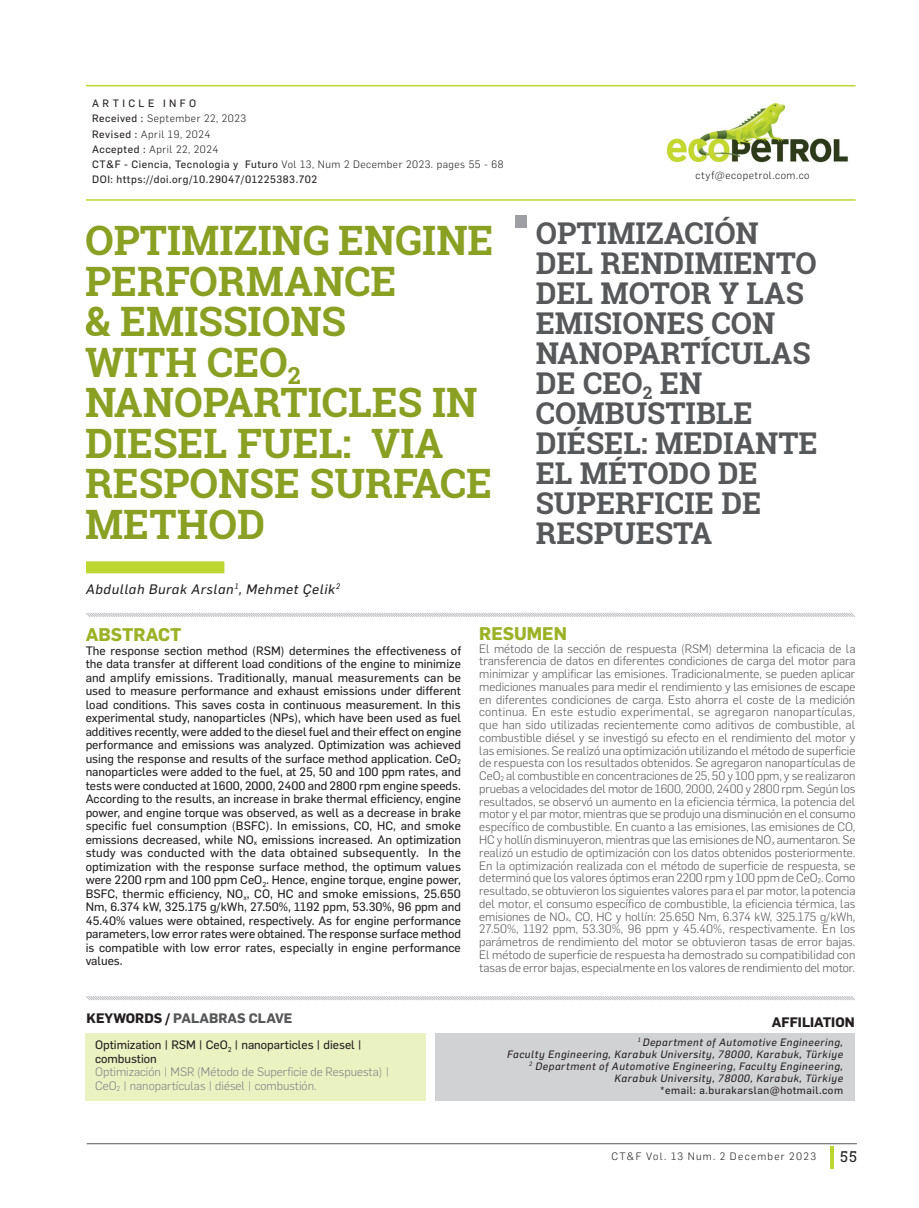
<style>
.page{position:relative;width:919px;height:1208px;background:#fff}
.page>*{position:absolute;margin:0;border:0;box-sizing:border-box;transform-origin:0 0}
.Headline{font:700 40.5px/40.5px "Roboto Slab";color:#8aa022}
.Título_en_español{font:700 30px/30px "Roboto Slab";color:#57585a}
.COMIEN{font:700 18px "Flama";color:#9cb226}
.Details_Indent{font:15px "Roboto Slab";color:#231f20}
.Info_Text_7{font:italic 13.5px "Flama Basic";letter-spacing:.05em;color:#231f20}
.COMIEN-2{font:700 13.5px "Flama";color:#57585a}
.COMIEN-3{font:700 13.5px "Flama";color:#231f20}
.COMIEN-4{font:300 12px/12.8px "Flama";letter-spacing:-.005em;color:#57585a;text-align:justify}
.COMIEN-5{font:12px/13.5px "Flama Basic";color:#231f20;text-align:justify}
.COMIEN-6{font:300 12px/13.5px "Flama";color:#808285}
.Info_Text_7-2{font:italic 10.5px "Flama";letter-spacing:.05em;color:#231f20}
.Info_Text_7-3{font:300 10.5px "Flama";letter-spacing:.05em;color:#231f20}
.Info_Text_7-4{font:10.5px "Flama Basic";letter-spacing:.05em;color:#231f20}
.Details_Indent-2{font:300 10.5px "Flama";letter-spacing:.125em;color:#231f20}
.Info_Text_7-5{font:10.5px "Flama Basic";letter-spacing:.325em;color:#231f20}
.s1{font-family:"Flama Basic";font-weight:400}
.s2{font-size:6.9px}
.s3{color:#231f20}
</style>
<div class="page">
<svg style="left:830px;top:1146px;width:3px;height:22px"></svg>
<hr style="left:87px;top:1143px;width:769px;height:1px;background:#57585a">
<hr style="left:86px;top:85px;width:769px;height:1px;background:#bed630">
<hr style="left:86px;top:199px;width:769px;height:2px;background:#bed630">
<img style="left:667px;top:103px;width:181px;height:60px">
<div style="left:85px;top:1033px;width:341px;height:68px;background:#ebf2c1"></div>
<div style="left:434px;top:1033px;width:420px;height:68px;background:#d1d2d4"></div>
<div style="left:86px;top:561px;width:138px;height:12px;background:#bed630"></div>
<svg style="left:86px;top:612px;width:769px;height:5px"></svg>
<svg style="left:86px;top:996px;width:769px;height:5px"></svg>
<div style="left:515px;top:215px;width:11px;height:12px;background:#9d9fa2"></div>
<p class="Info_Text_7-5" style="left:92px;top:96px;width:106px">ARTICLE INFO</p>
<p class="Info_Text_7-3" style="left:92px;top:112px;width:155px"><span class="s1">Received :</span> September 22, 2023</p>
<p class="Info_Text_7-3" style="left:92px;top:127px;width:120px"><span class="s1">Revised :</span> April 19, 2024</p>
<p class="Info_Text_7-3" style="left:92px;top:142px;width:128px"><span class="s1">Accepted :</span> April 22, 2024</p>
<p class="Info_Text_7-3" style="left:92px;top:157px;width:412px"><span class="s1">CT&amp;F - Ciencia, Tecnologia y Futuro</span> Vol 13, Num 2 December 2023. pages 55 - 68</p>
<p class="Info_Text_7-4" style="left:92px;top:171px;width:227px">DOI: https://doi.org/10.29047/01225383.702</p>
<p class="Headline" style="left:85px;top:220px;width:410px">OPTIMIZING ENGINE<br>PERFORMANCE<br>&amp; EMISSIONS<br>WITH CEO<sub>2<br></sub>NANOPARTICLES IN<br>DIESEL FUEL: VIA<br>RESPONSE SURFACE<br>METHOD</p>
<p class="Info_Text_7" style="left:86px;top:579px;width:255px">Abdullah Burak Arslan<sup>1</sup>, Mehmet Çelik<sup>2</sup></p>
<p class="Info_Text_7-3" style="left:695px;top:168px;width:115px">ctyf@ecopetrol.com.co</p>
<p class="Título_en_español" style="left:535px;top:218px;width:283px">OPTIMIZACIÓN<br>DEL RENDIMIENTO<br>DEL MOTOR Y LAS<br>EMISIONES CON<br>NANOPARTÍCULAS<br>DE CEO<sub>2</sub> EN<br>COMBUSTIBLE<br>DIÉSEL: MEDIANTE<br>EL MÉTODO DE<br>SUPERFICIE DE<br>RESPUESTA</p>
<p class="COMIEN" style="left:86px;top:621px;width:97px">ABSTRACT</p>
<p class="COMIEN-5" style="left:86px;top:643px;width:377px">The response section method (RSM) determines the effectiveness of the data transfer at different load conditions of the engine to minimize and amplify emissions. Traditionally, manual measurements can be used to measure performance and exhaust emissions under different load conditions. This saves costa in continuous measurement. In this experimental study, nanoparticles (NPs), which have been used as fuel additives recently, were added to the diesel fuel and their effect on engine performance and emissions was analyzed. Optimization was achieved using the response and results of the surface method application. CeO<span class="s2">2 </span>nanoparticles were added to the fuel, at 25, 50 and 100 ppm rates, and tests were conducted at 1600, 2000, 2400 and 2800 rpm engine speeds.<br>According to the results, an increase in brake thermal efficiency, engine power, and engine torque was observed, as well as a decrease in brake specific fuel consumption (BSFC). In emissions, CO, HC, and smoke emissions decreased, while NO<span class="s2">x</span> emissions increased. An optimization study was conducted with the data obtained subsequently. In the optimization with the response surface method, the optimum values were 2200 rpm and 100 ppm CeO<sub>2</sub>. Hence, engine torque, engine power, BSFC, thermic efficiency, NO<sub>x</sub>, CO, HC and smoke emissions, 25.650<br>Nm, 6.374 kW, 325.175 g/kWh, 27.50%, 1192 ppm, 53.30%, 96 ppm and 45.40% values were obtained, respectively. As for engine performance parameters, low error rates were obtained. The response surface method is compatible with low error rates, especially in engine performance values.</p>
<p class="COMIEN" style="left:479px;top:620px;width:89px">RESUMEN</p>
<p class="COMIEN-4" style="left:479px;top:641px;width:377px">El método de la sección de respuesta (RSM) determina la eficacia de la transferencia de datos en diferentes condiciones de carga del motor para minimizar y amplificar las emisiones. Tradicionalmente, se pueden aplicar mediciones manuales para medir el rendimiento y las emisiones de escape en diferentes condiciones de carga. Esto ahorra el coste de la medición continua. En este estudio experimental, se agregaron nanopartículas, que han sido utilizadas recientemente como aditivos de combustible, al combustible diésel y se investigó su efecto en el rendimiento del motor y las emisiones. Se realizó una optimización utilizando el método de superficie de respuesta con los resultados obtenidos. Se agregaron nanopartículas de CeO<span class="s2">2</span> al combustible en concentraciones de 25, 50 y 100 ppm, y se realizaron pruebas a velocidades del motor de 1600, 2000, 2400 y 2800 rpm. Según los resultados, se observó un aumento en la eficiencia térmica, la potencia del motor y el par motor, mientras que se produjo una disminución en el consumo específico de combustible. En cuanto a las emisiones, las emisiones de CO, HC y hollín disminuyeron, mientras que las emisiones de NO<span class="s2">x</span> aumentaron. Se realizó un estudio de optimización con los datos obtenidos posteriormente.<br>En la optimización realizada con el método de superficie de respuesta, se determinó que los valores óptimos eran 2200 rpm y 100 ppm de CeO<span class="s2">2</span>. Como resultado, se obtuvieron los siguientes valores para el par motor, la potencia del motor, el consumo específico de combustible, la eficiencia térmica, las emisiones de NO<span class="s2">x</span>, CO, HC y hollín: 25.650 Nm, 6.374 kW, 325.175 g/kWh, 27.50%, 1192 ppm, 53.30%, 96 ppm y 45.40%, respectivamente. En los parámetros de rendimiento del motor se obtuvieron tasas de error bajas.<br>El método de superficie de respuesta ha demostrado su compatibilidad con tasas de error bajas, especialmente en los valores de rendimiento del motor.</p>
<p class="COMIEN-2" style="left:87px;top:1008px;width:207px"><span class="s3">KEYWORDS /</span> PALABRAS CLAVE</p>
<p class="COMIEN-3" style="left:772px;top:1012px;width:84px">AFFILIATION</p>
<p class="COMIEN-5" style="left:95px;top:1037px;width:268px">Optimization | RSM | CeO<sub>2</sub> | nanoparticles | diesel | combustion</p>
<p class="COMIEN-6" style="left:95px;top:1064px;width:295px">Optimización | MSR (Método de Superficie de Respuesta) |<br>CeO<span class="s2">2</span> | nanopartículas | diésel | combustión.</p>
<p class="Info_Text_7-2" style="left:637px;top:1035px;width:207px"><sup>1</sup> Department of Automotive Engineering,</p>
<p class="Info_Text_7-2" style="left:507px;top:1047px;width:337px">Faculty Engineering, Karabuk University, 78000, Karabuk, Türkiye</p>
<p class="Info_Text_7-2" style="left:529px;top:1059px;width:315px"><sup>2</sup> Department of Automotive Engineering, Faculty Engineering,</p>
<p class="Info_Text_7-2" style="left:614px;top:1071px;width:230px">Karabuk University, 78000, Karabuk, Türkiye</p>
<p class="Info_Text_7-4" style="left:660px;top:1082px;width:184px">*email: a.burakarslan@hotmail.com</p>
<p class="Details_Indent-2" style="left:611px;top:1149px;width:206px">CT&amp;F Vol. 13 Num. 2 December 2023</p>
<p class="Details_Indent" style="left:840px;top:1146px;width:18px">55</p>
</div>
